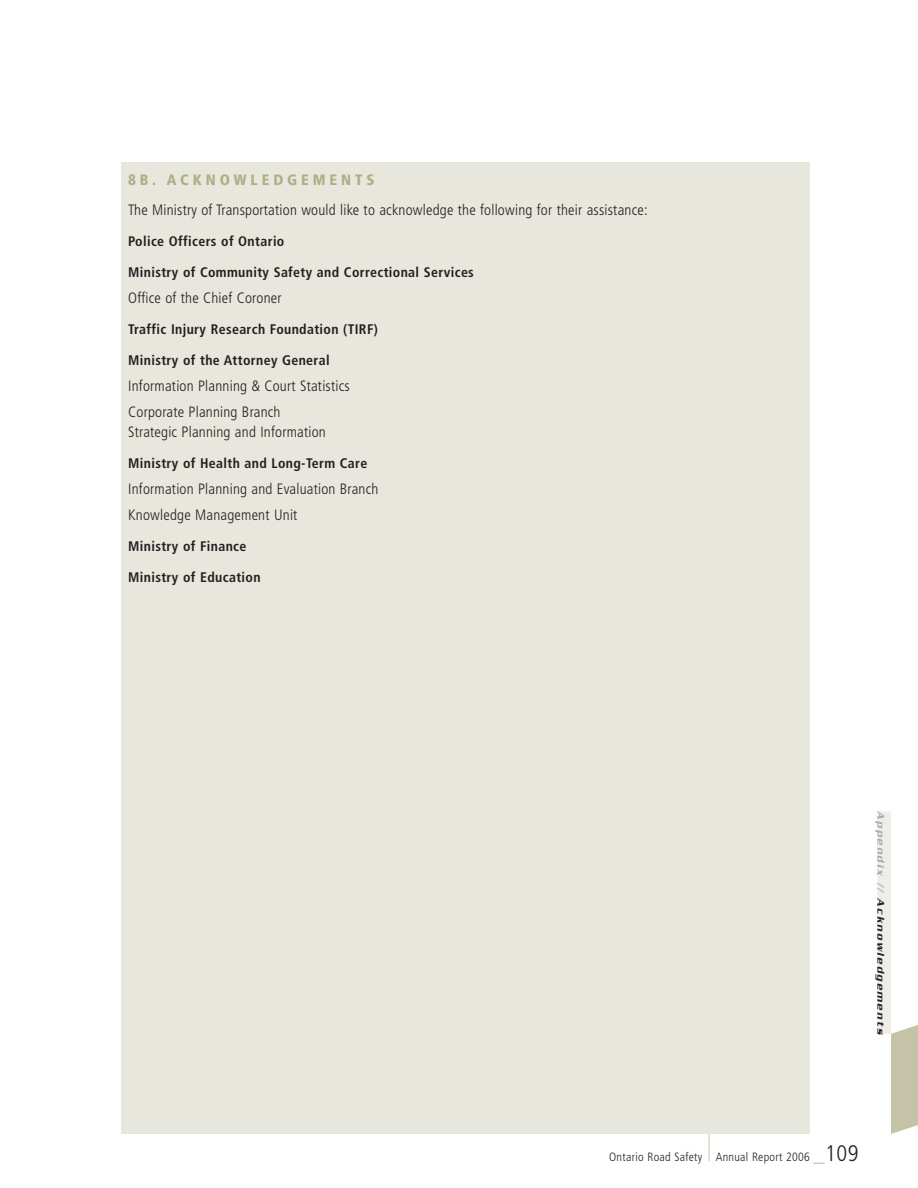
<style>
.page{position:relative;width:918px;height:1188px;background:#fff}
.page>*{position:absolute;margin:0;border:0;box-sizing:border-box;transform-origin:0 0}
.t1{font:300 condensed 15px/25.8px "Frutiger";letter-spacing:.015em;color:#231f20}
.t2{font:900 condensed 15px "Frutiger";letter-spacing:.26em;color:#afae87}
.t3{font:700 condensed 13.8px "Frutiger";letter-spacing:.025em;color:#231f20}
.t4{font:300 condensed 12px "Frutiger";letter-spacing:.025em;color:#231f20}
.t5{font:italic 500 10.5px "Serpentine";letter-spacing:.18em;color:#231f20}
.s1{color:#a7a9ac}
.s2{font-size:22.5px;color:#c5c3a7}
.s3{font-size:22.5px}
</style>
<div class="page">
<div style="left:122px;top:162px;width:688px;height:972px;background:#e8e7dd"></div>
<svg style="left:709px;top:1134px;width:1px;height:27px"></svg>
<div style="left:878px;top:811px;width:13px;height:223px;background:#eeede7"></div>
<svg style="left:891px;top:1025px;width:27px;height:109px;background:#c9c7ae"></svg>
<p class="t2" style="left:128px;top:173px;width:248px">8B. ACKNOWLEDGEMENTS</p>
<p class="t1" style="left:128px;top:199px;width:521px">The Ministry of Transportation would like to acknowledge the following for their assistance:</p>
<p class="t3" style="left:128px;top:236px;width:158px">Police Officers of Ontario</p>
<p class="t3" style="left:128px;top:267px;width:347px">Ministry of Community Safety and Correctional Services</p>
<p class="t1" style="left:128px;top:286px;width:155px">Office of the Chief Coroner</p>
<p class="t3" style="left:128px;top:324px;width:251px">Traffic Injury Research Foundation (TIRF)</p>
<p class="t3" style="left:128px;top:355px;width:203px">Ministry of the Attorney General</p>
<p class="t1" style="left:128px;top:374px;width:223px">Information Planning &amp; Court Statistics<br>Corporate Planning Branch</p>
<p class="t1" style="left:128px;top:420px;width:199px">Strategic Planning and Information</p>
<p class="t3" style="left:128px;top:458px;width:241px">Ministry of Health and Long-Term Care</p>
<p class="t1" style="left:128px;top:477px;width:252px">Information Planning and Evaluation Branch<br>Knowledge Management Unit</p>
<p class="t3" style="left:128px;top:540px;width:120px">Ministry of Finance</p>
<p class="t3" style="left:128px;top:571px;width:134px">Ministry of Education</p>
<p class="t5" style="left:884px;top:811px;width:226px;rotate:90deg"><span class="s1">Appendix //</span> Acknowledgements</p>
<p class="t4" style="left:609px;top:1152px;width:251px">Ontario Road Safety Annual Report 2006 <span class="s2">_</span><span class="s3">109</span></p>
</div>
